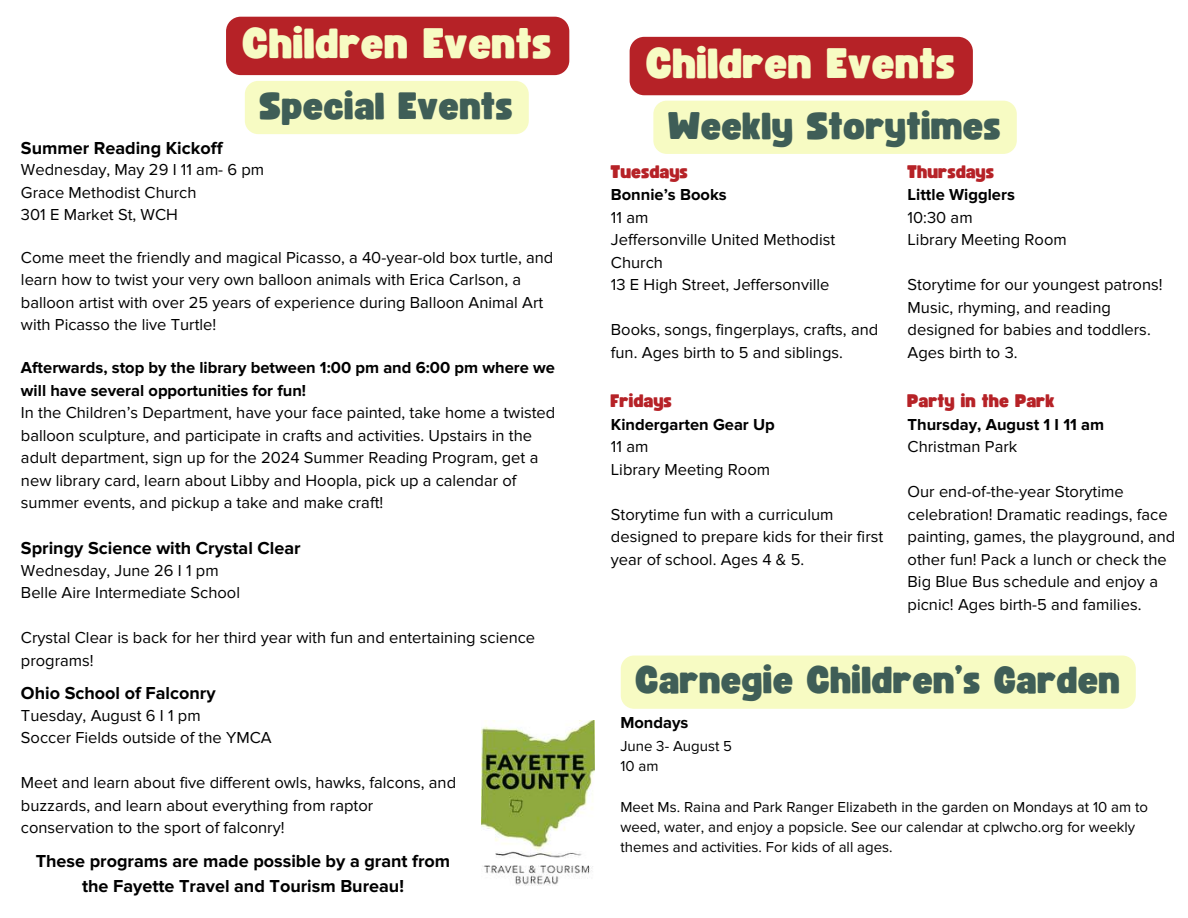
<style>
.page{position:relative;width:1188px;height:918px;background:#fff}
.page>*{position:absolute;margin:0;border:0;box-sizing:border-box;transform-origin:0 0}
.t1{font:42px "Funtastic";letter-spacing:.005em;color:#f7fbc3}
.t2{font:37.5px "Funtastic";letter-spacing:.005em;color:#3f5e57}
.t3{font:700 18px/24.8px "Proxima Nova";color:#000;text-align:center}
.t4{font:18px "Funtastic";color:#b62227}
.t5{font:16.5px/22.5px "Proxima Nova";color:#000}
.t6{font:700 16.5px/22.5px "Proxima Nova";color:#000}
.t7{font:15px/20.2px "Proxima Nova";color:#000}
</style>
<div class="page">
<img style="left:482px;top:720px;width:112px;height:165px">
<div style="left:245px;top:81px;width:284px;height:53px;background:#f7fbc3;border-radius:13px"></div>
<div style="left:226px;top:17px;width:343px;height:58px;background:#b62227"></div>
<div style="left:653px;top:101px;width:364px;height:53px;background:#f7fbc3;border-radius:13px"></div>
<div style="left:630px;top:37px;width:343px;height:58px;background:#b62227"></div>
<div style="left:621px;top:656px;width:515px;height:53px;background:#f7fbc3;border-radius:13px"></div>
<h1 class="t1" style="left:243px;top:24px;width:311px">Children Events</h1>
<h2 class="t2" style="left:260px;top:89px;width:255px">Special Events</h2>
<p class="t3" style="left:21px;top:136px;width:203px">Summer Reading Kickoff</p>
<p class="t5" style="left:21px;top:159px;width:245px">Wednesday, May 29 I 11 am- 6 pm<br>Grace Methodist Church<br>301 E Market St, WCH</p>
<p class="t5" style="left:21px;top:246px;width:534px">Come meet the friendly and magical Picasso, a 40-year-old box turtle, and learn how to twist your very own balloon animals with Erica Carlson, a balloon artist with over 25 years of experience during Balloon Animal Art with Picasso the live Turtle!</p>
<p class="t6" style="left:21px;top:357px;width:535px">Afterwards, stop by the library between 1:00 pm and 6:00 pm where we will have several opportunities for fun!</p>
<p class="t5" style="left:21px;top:402px;width:536px">In the Children’s Department, have your face painted, take home a twisted balloon sculpture, and participate in crafts and activities. Upstairs in the adult department, sign up for the 2024 Summer Reading Program, get a new library card, learn about Libby and Hoopla, pick up a calendar of summer events, and pickup a take and make craft!</p>
<p class="t3" style="left:21px;top:536px;width:281px">Springy Science with Crystal Clear</p>
<p class="t5" style="left:21px;top:559px;width:221px">Wednesday, June 26 I 1 pm<br>Belle Aire Intermediate School</p>
<p class="t5" style="left:21px;top:627px;width:516px">Crystal Clear is back for her third year with fun and entertaining science programs!</p>
<p class="t3" style="left:21px;top:681px;width:196px">Ohio School of Falconry</p>
<p class="t5" style="left:21px;top:704px;width:252px">Tuesday, August 6 I 1 pm<br>Soccer Fields outside of the YMCA</p>
<p class="t5" style="left:21px;top:772px;width:437px">Meet and learn about five different owls, hawks, falcons, and buzzards, and learn about everything from raptor conservation to the sport of falconry!</p>
<p class="t3" style="left:36px;top:849px;width:416px">These programs are made possible by a grant from the Fayette Travel and Tourism Bureau!</p>
<h1 class="t1" style="left:647px;top:44px;width:311px">Children Events</h1>
<h2 class="t2" style="left:669px;top:109px;width:335px">Weekly Storytimes</h2>
<p class="t4" style="left:611px;top:164px;width:79px">Tuesdays</p>
<p class="t6" style="left:611px;top:184px;width:117px">Bonnie’s Books</p>
<p class="t5" style="left:611px;top:207px;width:226px">11 am<br>Jeffersonville United Methodist<br>Church<br>13 E High Street, Jeffersonville</p>
<p class="t5" style="left:611px;top:319px;width:269px">Books, songs, fingerplays, crafts, and fun. Ages birth to 5 and siblings.</p>
<p class="t4" style="left:611px;top:393px;width:63px">Fridays</p>
<p class="t6" style="left:611px;top:414px;width:166px">Kindergarten Gear Up</p>
<p class="t5" style="left:611px;top:436px;width:161px">11 am<br>Library Meeting Room</p>
<p class="t5" style="left:611px;top:504px;width:274px">Storytime fun with a curriculum designed to prepare kids for their first year of school. Ages 4 &amp; 5.</p>
<p class="t4" style="left:908px;top:164px;width:88px">Thursdays</p>
<p class="t6" style="left:908px;top:184px;width:109px">Little Wigglers</p>
<p class="t5" style="left:908px;top:207px;width:161px">10:30 am<br>Library Meeting Room</p>
<p class="t5" style="left:908px;top:274px;width:257px">Storytime for our youngest patrons!<br>Music, rhyming, and reading designed for babies and toddlers.<br>Ages birth to 3.</p>
<p class="t4" style="left:908px;top:393px;width:149px">Party in the Park</p>
<p class="t6" style="left:908px;top:414px;width:198px">Thursday, August 1 I 11 am</p>
<p class="t5" style="left:908px;top:436px;width:111px">Christman Park</p>
<p class="t5" style="left:908px;top:481px;width:269px">Our end-of-the-year Storytime celebration! Dramatic readings, face painting, games, the playground, and other fun! Pack a lunch or check the Big Blue Bus schedule and enjoy a picnic! Ages birth-5 and families.</p>
<h2 class="t2" style="left:636px;top:663px;width:486px">Carnegie Children’s Garden</h2>
<p class="t6" style="left:620px;top:712px;width:70px">Mondays</p>
<p class="t7" style="left:620px;top:736px;width:113px">June 3- August 5<br>10 am</p>
<p class="t7" style="left:620px;top:797px;width:529px">Meet Ms. Raina and Park Ranger Elizabeth in the garden on Mondays at 10 am to weed, water, and enjoy a popsicle. See our calendar at cplwcho.org for weekly themes and activities. For kids of all ages.</p>
</div>
